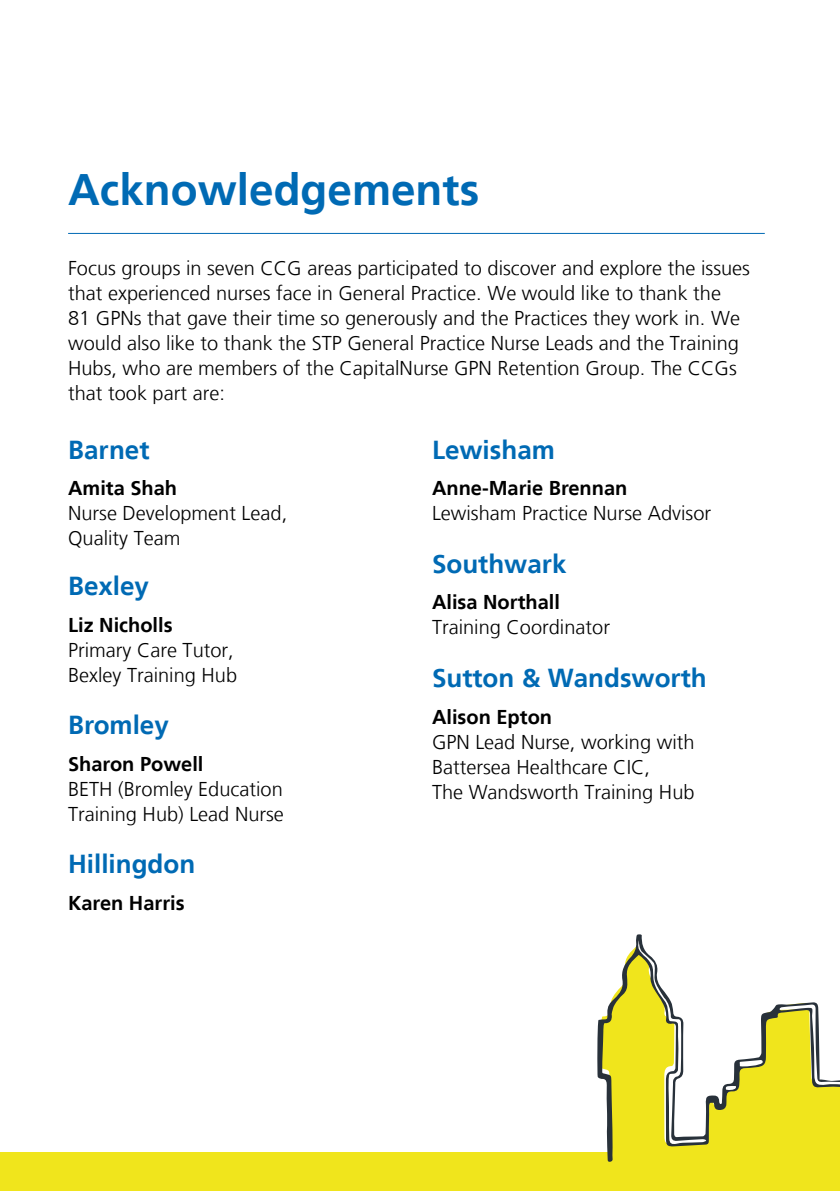
<style>
.page{position:relative;width:840px;height:1191px;background:#fff}
.page>*{position:absolute;margin:0;border:0;box-sizing:border-box;transform-origin:0 0}
.t1{font:700 44px "Frutiger LT";color:#006ab4}
.t2{font:700 26px "Frutiger LT";color:#006ab4}
.t3{font:300 20px/25px "Frutiger LT";color:#000}
.t4{font:700 20px "Frutiger LT";color:#000}
</style>
<div class="page">
<hr style="left:68px;top:233px;width:696px;height:1px;background:#006ab4">
<div style="left:0;top:1152px;width:839px;height:39px;background:#f0e51c"></div>
<svg style="left:597px;top:934px;width:242px;height:228px"></svg>
<h1 class="t1" style="left:68px;top:163px;width:412px">Acknowledgements</h1>
<p class="t3" style="left:68px;top:256px;width:683px">Focus groups in seven CCG areas participated to discover and explore the issues that experienced nurses face in General Practice. We would like to thank the<br>81 GPNs that gave their time so generously and the Practices they work in. We would also like to thank the STP General Practice Nurse Leads and the Training Hubs, who are members of the CapitalNurse GPN Retention Group. The CCGs that took part are:</p>
<h2 class="t2" style="left:68px;top:435px;width:83px">Barnet</h2>
<p class="t4" style="left:68px;top:477px;width:110px">Amita Shah</p>
<p class="t3" style="left:68px;top:501px;width:220px">Nurse Development Lead,<br>Quality Team</p>
<h2 class="t2" style="left:68px;top:571px;width:82px">Bexley</h2>
<p class="t4" style="left:68px;top:613px;width:106px">Liz Nicholls</p>
<p class="t3" style="left:68px;top:637px;width:170px">Primary Care Tutor,<br>Bexley Training Hub</p>
<h2 class="t2" style="left:68px;top:710px;width:102px">Bromley</h2>
<p class="t4" style="left:68px;top:752px;width:137px">Sharon Powell</p>
<p class="t3" style="left:68px;top:776px;width:217px">BETH (Bromley Education<br>Training Hub) Lead Nurse</p>
<h2 class="t2" style="left:68px;top:849px;width:129px">Hillingdon</h2>
<p class="t4" style="left:68px;top:891px;width:118px">Karen Harris</p>
<h2 class="t2" style="left:432px;top:435px;width:124px">Lewisham</h2>
<p class="t4" style="left:432px;top:477px;width:197px">Anne-Marie Brennan</p>
<p class="t3" style="left:432px;top:501px;width:280px">Lewisham Practice Nurse Advisor</p>
<h2 class="t2" style="left:432px;top:549px;width:136px">Southwark</h2>
<p class="t4" style="left:432px;top:591px;width:129px">Alisa Northall</p>
<p class="t3" style="left:432px;top:615px;width:179px">Training Coordinator</p>
<h2 class="t2" style="left:432px;top:663px;width:276px">Sutton &amp; Wandsworth</h2>
<p class="t4" style="left:432px;top:705px;width:122px">Alison Epton</p>
<p class="t3" style="left:432px;top:729px;width:264px">GPN Lead Nurse, working with<br>Battersea Healthcare CIC,<br>The Wandsworth Training Hub</p>
</div>
